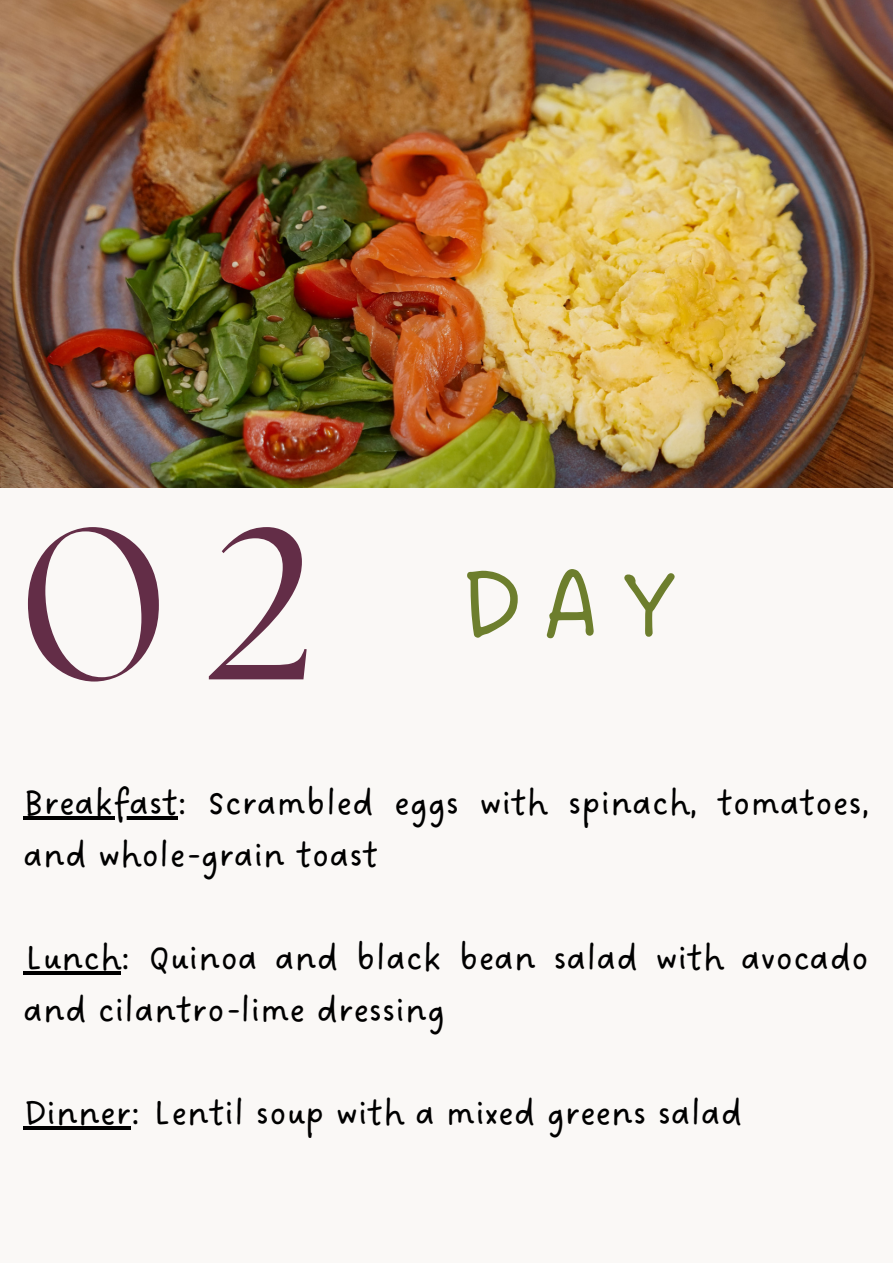
<style>
.page{position:relative;width:893px;height:1264px;background:#fff}
.page>*{position:absolute;margin:0;border:0;box-sizing:border-box;transform-origin:0 0}
.t1{font:215.25px "The Seasons";color:#632d47}
.t2{font:104.85px "DO Sans Regular";color:#6d7e2d}
.t3{font:37.5px/51.8px "DO Sans Regular";color:#000}
</style>
<div class="page">
<div style="left:0;top:0;width:892px;height:1262px;background:#faf8f6"></div>
<img style="left:0;top:0;width:892px;height:488px">
<hr style="left:23px;top:816px;width:155px;height:3px;background:#000">
<hr style="left:23px;top:971px;width:98px;height:3px;background:#000">
<hr style="left:23px;top:1126px;width:108px;height:3px;background:#000">
<p class="t1" style="left:20px;top:507px;width:296px">02</p>
<p class="t2" style="left:458px;top:543px;width:221px">DAY</p>
<p class="t3" style="left:23px;top:778px;width:847px">Breakfast: Scrambled eggs with spinach, tomatoes, and whole-grain toast</p>
<p class="t3" style="left:23px;top:933px;width:847px">Lunch: Quinoa and black bean salad with avocado and cilantro-lime dressing</p>
<p class="t3" style="left:23px;top:1088px;width:720px">Dinner: Lentil soup with a mixed greens salad</p>
</div>
